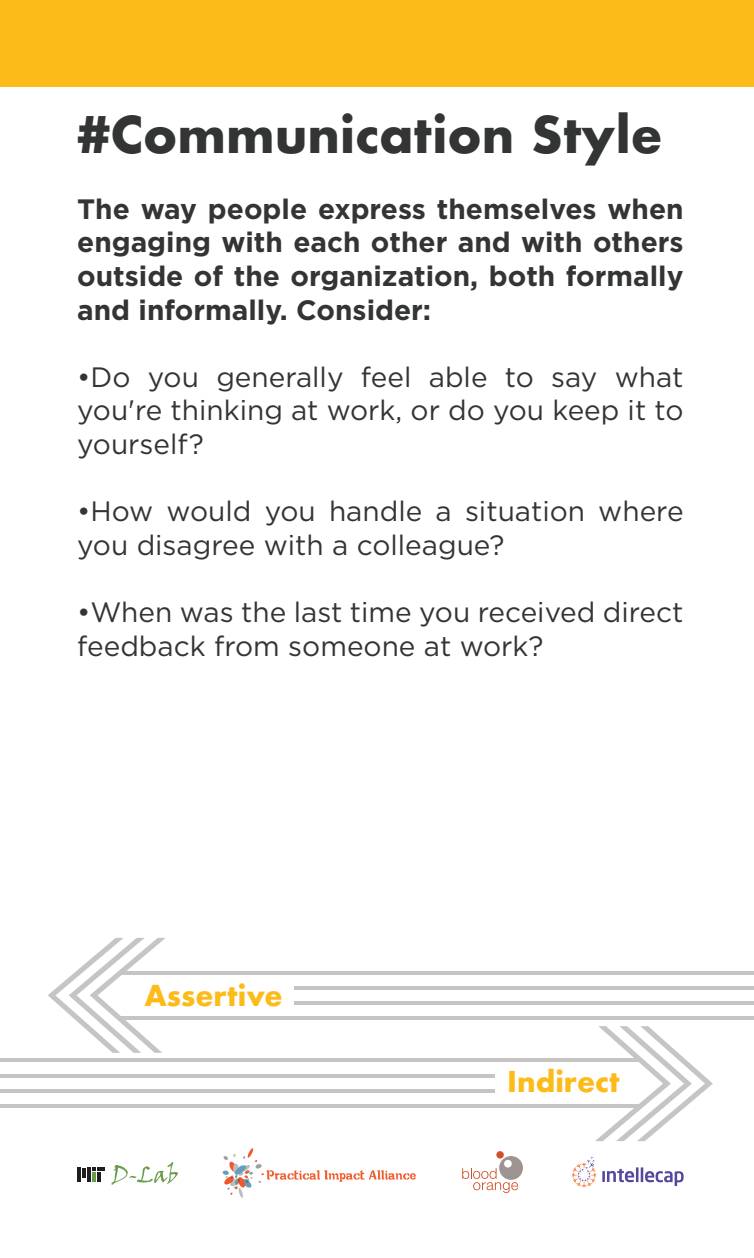
<style>
.page{position:relative;width:754px;height:1258px;background:#fff}
.page>*{position:absolute;margin:0;border:0;box-sizing:border-box;transform-origin:0 0}
.t1{font:700 49px "Futura";color:#333434}
.t2{font:28px/33.6px "Gotham";color:#333434}
.t3{font:700 28px/33.6px "Gotham";color:#333434;text-align:justify}
.t4{font:700 28px "Futura";color:#fcbb19}
</style>
<div class="page">
<div style="left:0;top:0;width:753px;height:86px;background:#fcbb19"></div>
<svg style="left:48px;top:938px;width:117px;height:114px"></svg>
<hr style="left:121px;top:971px;width:632px;height:4px;background:#c6c5c4">
<hr style="left:294px;top:986px;width:459px;height:4px;background:#c6c5c4">
<hr style="left:294px;top:1001px;width:459px;height:4px;background:#c6c5c4">
<hr style="left:121px;top:1016px;width:632px;height:4px;background:#c6c5c4">
<svg style="left:595px;top:1026px;width:117px;height:115px"></svg>
<svg style="left:0;top:1103px;width:639px;height:4px;fill:#c6c5c4"></svg>
<hr style="left:0;top:1058px;width:639px;height:4px;background:#c6c5c4">
<svg style="left:0;top:1074px;width:494px;height:3px"></svg>
<svg style="left:0;top:1089px;width:494px;height:3px"></svg>
<svg style="left:602px;top:1168px;width:32px;height:14px"></svg>
<hr style="left:635px;top:1167px;width:3px;height:15px;background:#57469d">
<hr style="left:640px;top:1167px;width:3px;height:15px;background:#57469d">
<svg style="left:645px;top:1171px;width:38px;height:15px"></svg>
<svg style="left:571px;top:1156px;width:25px;height:31px"></svg>
<svg style="left:462px;top:1168px;width:56px;height:25px"></svg>
<div style="left:496px;top:1151px;width:7px;height:7px;background:#d34f29;border-radius:50%"></div>
<div style="left:499px;top:1156px;width:24px;height:23px;background:#9d9491;border-radius:50%"></div>
<div style="left:504px;top:1159px;width:7px;height:8px;background:#fff;border-radius:50%"></div>
<svg style="left:82px;top:1168px;width:3px;height:9px"></svg>
<hr style="left:87px;top:1167px;width:3px;height:14px;background:#211d1e">
<hr style="left:77px;top:1167px;width:3px;height:14px;background:#211d1e">
<svg style="left:92px;top:1167px;width:12px;height:14px"></svg>
<svg style="left:111px;top:1162px;width:67px;height:22px"></svg>
<svg style="left:222px;top:1148px;width:193px;height:50px"></svg>
<h1 class="t1" style="left:77px;top:99px;width:586px">#Communication Style</h1>
<p class="t3" style="left:77px;top:192px;width:608px">The way people express themselves when engaging with each other and with others outside of the organization, both formally and informally. Consider:</p>
<p class="t2" style="left:77px;top:359px;width:607px;text-align:justify">•Do you generally feel able to say what you're thinking at work, or do you keep it to yourself?</p>
<p class="t2" style="left:77px;top:494px;width:608px">•How would you handle a situation where you disagree with a colleague?</p>
<p class="t2" style="left:77px;top:595px;width:607px">•When was the last time you received direct feedback from someone at work?</p>
<p class="t4" style="left:144px;top:975px;width:140px">Assertive</p>
<p class="t4" style="left:507px;top:1061px;width:114px">Indirect</p>
</div>
